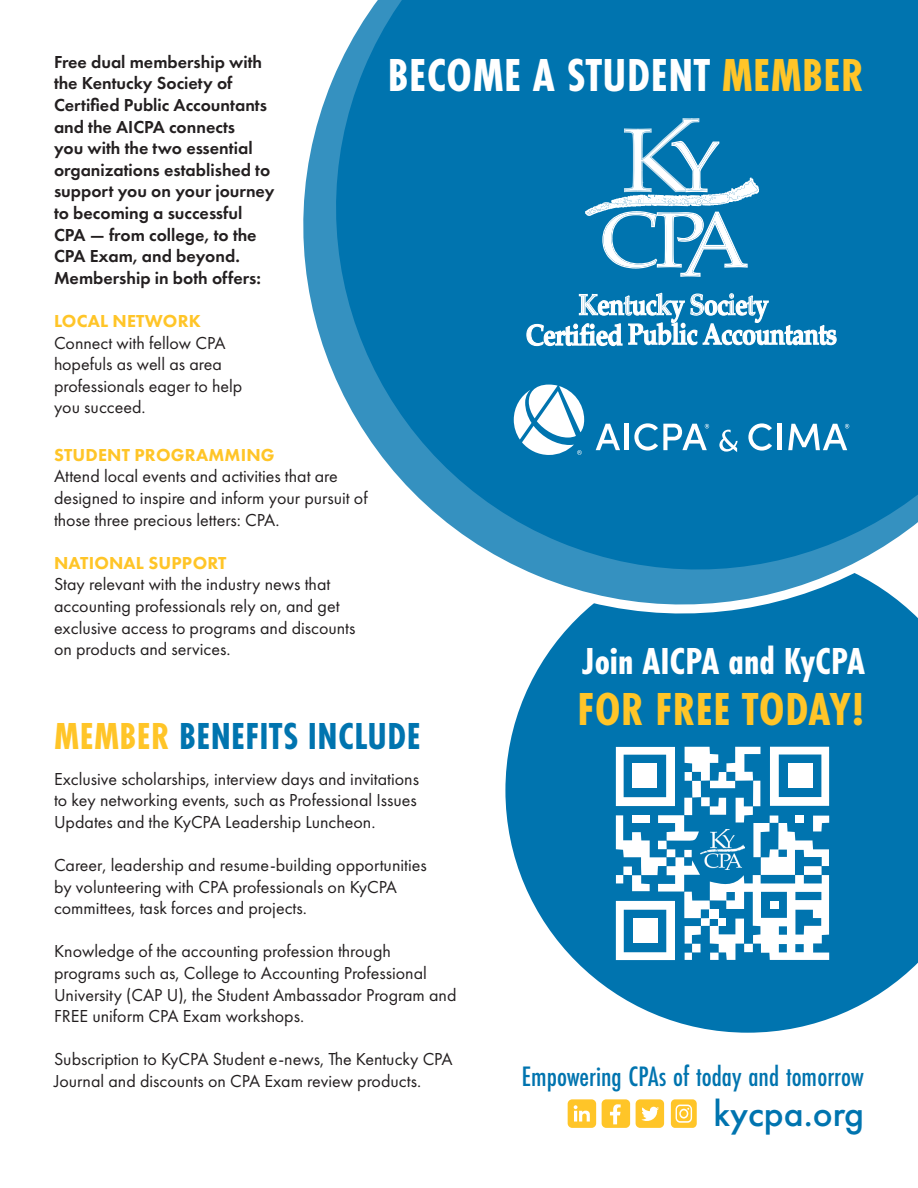
<style>
.page{position:relative;width:918px;height:1188px;background:#fff}
.page>*{position:absolute;margin:0;border:0;box-sizing:border-box;transform-origin:0 0}
.t1{font:700 48px "Futura PT Cond";letter-spacing:.01em;color:#fff}
.t2{font:700 48px "Futura PT Cond";letter-spacing:.01em;color:#ffc528}
.t3{font:700 39px "Futura PT Cond";letter-spacing:.01em;color:#0074af}
.t4{font:700 39px "Futura PT Cond";color:#fff}
.t5{font:500 37.65px "Futura PT";color:#0074af}
.t6{font:500 29.25px "Futura PT Cond";color:#0074af}
.t7{font:18px/21.6px "Futura PT";color:#231f20}
.t8{font:600 18px/21.6px "Futura PT";color:#231f20}
.t9{font:800 18px "Futura PT";letter-spacing:.01em;color:#ffc528}
.s1{color:#ffc528}
</style>
<div class="page">
<svg style="left:505px;top:672px;width:413px;height:361px;fill:#0074af"></svg>
<div style="left:536px;top:618px;width:382px;height:54px;background:#0074af"></div>
<svg style="left:303px;top:0;width:615px;height:618px;background:#298abb"></svg>
<svg style="left:585px;top:118px;width:174px;height:159px;background:#3c94c1"></svg>
<svg style="left:526px;top:293px;width:311px;height:53px"></svg>
<svg style="left:568px;top:1099px;width:28px;height:29px"></svg>
<svg style="left:602px;top:1099px;width:28px;height:29px"></svg>
<svg style="left:636px;top:1099px;width:28px;height:29px"></svg>
<svg style="left:671px;top:1099px;width:26px;height:29px"></svg>
<div style="left:681px;top:1110px;width:6px;height:7px;background:#ffc528;border-radius:50%"></div>
<svg style="left:616px;top:747px;width:213px;height:213px"></svg>
<div style="left:710px;top:909px;width:9px;height:9px;background:#fff"></div>
<div style="left:719px;top:918px;width:7px;height:8px;background:#fff"></div>
<div style="left:770px;top:901px;width:8px;height:8px;background:#fff"></div>
<div style="left:632px;top:764px;width:25px;height:24px;background:#fff"></div>
<div style="left:788px;top:763px;width:24px;height:25px;background:#fff"></div>
<div style="left:633px;top:919px;width:25px;height:24px;background:#fff"></div>
<img style="left:701px;top:830px;width:43px;height:40px">
<svg style="left:719px;top:430px;width:19px;height:22px"></svg>
<svg style="left:596px;top:424px;width:24px;height:26px"></svg>
<hr style="left:625px;top:424px;width:4px;height:26px;background:#fff">
<svg style="left:634px;top:423px;width:75px;height:28px"></svg>
<svg style="left:748px;top:423px;width:24px;height:28px"></svg>
<hr style="left:777px;top:424px;width:4px;height:26px;background:#fff">
<svg style="left:788px;top:424px;width:61px;height:26px"></svg>
<svg style="left:514px;top:385px;width:70px;height:70px"></svg>
<p class="t8" style="left:54px;top:51px;width:222px">Free dual membership with the Kentucky Society of<br>Certified Public Accountants and the AICPA connects<br>you with the two essential organizations established to support you on your journey to becoming a successful<br>CPA — from college, to the<br>CPA Exam, and beyond.<br>Membership in both offers:</p>
<p class="t9" style="left:54px;top:310px;width:148px">LOCAL NETWORK</p>
<p class="t7" style="left:54px;top:332px;width:190px">Connect with fellow CPA hopefuls as well as area professionals eager to help you succeed.</p>
<p class="t9" style="left:54px;top:444px;width:222px">STUDENT PROGRAMMING</p>
<p class="t7" style="left:54px;top:466px;width:315px">Attend local events and activities that are designed to inspire and inform your pursuit of those three precious letters: CPA.</p>
<p class="t9" style="left:54px;top:552px;width:174px">NATIONAL SUPPORT</p>
<p class="t7" style="left:54px;top:574px;width:303px">Stay relevant with the industry news that accounting professionals rely on, and get exclusive access to programs and discounts on products and services.</p>
<p class="t1" style="left:388px;top:47px;width:477px">BECOME A STUDENT <span class="s1">MEMBER</span></p>
<p class="t4" style="left:583px;top:639px;width:284px">Join AICPA and KyCPA</p>
<p class="t2" style="left:578px;top:682px;width:289px">FOR FREE TODAY!</p>
<p class="t3" style="left:54px;top:714px;width:368px"><span class="s1">MEMBER</span> BENEFITS INCLUDE</p>
<p class="t7" style="left:54px;top:768px;width:367px;text-align:justify">Exclusive scholarships, interview days and invitations to key networking events, such as Professional Issues Updates and the KyCPA Leadership Luncheon.</p>
<p class="t7" style="left:54px;top:854px;width:374px">Career, leadership and resume-building opportunities by volunteering with CPA professionals on KyCPA committees, task forces and projects.</p>
<p class="t7" style="left:54px;top:941px;width:404px">Knowledge of the accounting profession through programs such as, College to Accounting Professional University (CAP U), the Student Ambassador Program and FREE uniform CPA Exam workshops.</p>
<p class="t7" style="left:54px;top:1049px;width:400px">Subscription to KyCPA Student e-news, The Kentucky CPA<br>Journal and discounts on CPA Exam review products.</p>
<p class="t6" style="left:522px;top:1059px;width:344px">Empowering CPAs of today and tomorrow</p>
<p class="t5" style="left:714px;top:1091px;width:152px">kycpa.org</p>
</div>
